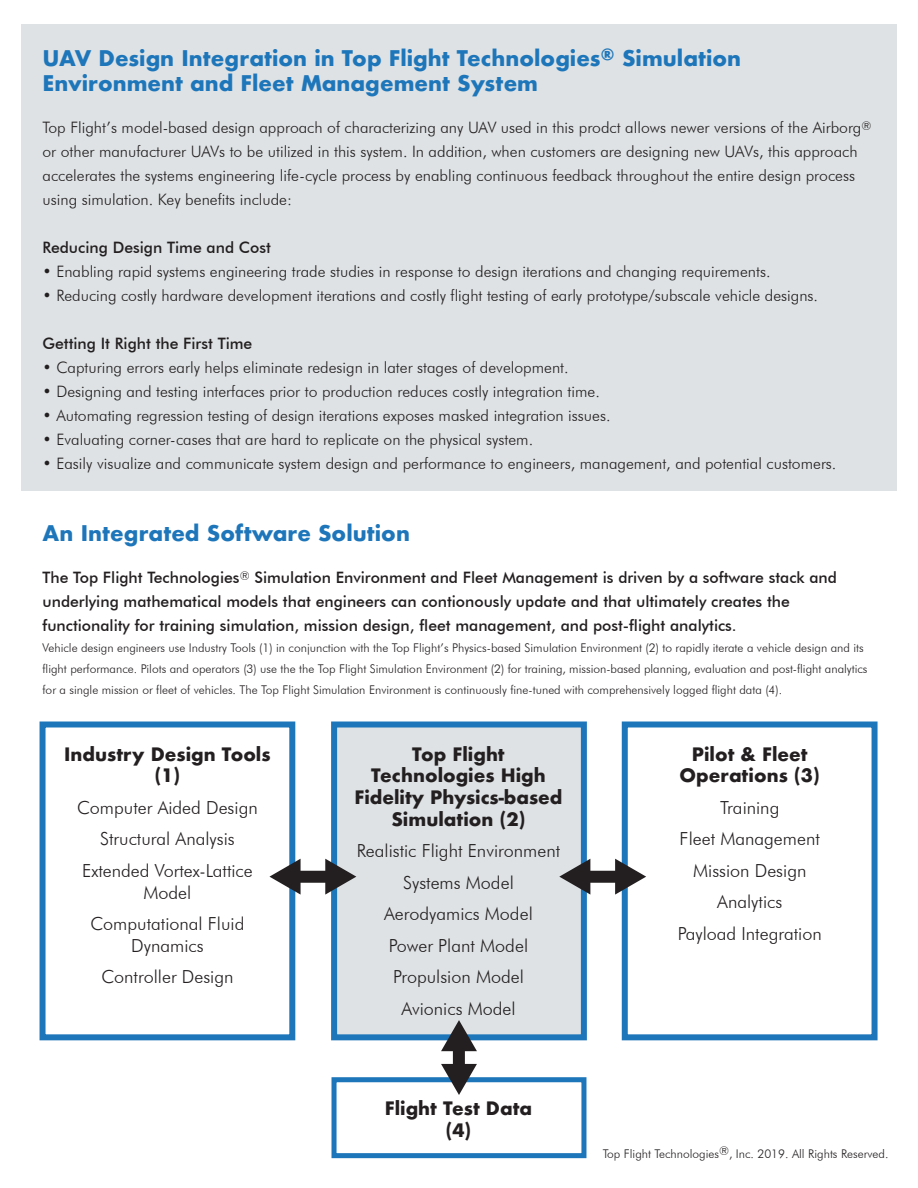
<style>
.page{position:relative;width:918px;height:1188px;background:#fff}
.page>*{position:absolute;margin:0;border:0;box-sizing:border-box;transform-origin:0 0}
.t1{font:700 21px/25.2px "Futura";color:#1e76ba}
.t2{font:300 18px/31.5px "Futura BT";color:#231f20;text-align:center}
.t3{font:700 18px/21.6px "Futura";color:#231f20;text-align:center}
.t4{font:300 15.75px/24px "Futura BT";color:#231f20}
.t5{font:500 15.75px/24px "Futura BT";color:#231f20}
.t6{font:300 12px/21px "Futura BT";color:#231f20}
</style>
<div class="page">
<div style="left:21px;top:24px;width:876px;height:466px;background:#dee2e4"></div>
<div style="left:622px;top:722px;width:256px;height:318px;border:6px solid #1e76ba"></div>
<div style="left:332px;top:1077px;width:254px;height:81px;border:5px solid #1e76ba"></div>
<div style="left:40px;top:722px;width:255px;height:318px;border:6px solid #1e76ba"></div>
<div style="left:331px;top:722px;width:256px;height:318px;background:#dee2e4;border:6px solid #1e76ba"></div>
<div style="left:585px;top:871px;width:35px;height:12px;background:#231f20"></div>
<svg style="left:559px;top:859px;width:31px;height:36px"></svg>
<svg style="left:615px;top:859px;width:31px;height:36px"></svg>
<div style="left:295px;top:871px;width:36px;height:12px;background:#231f20"></div>
<svg style="left:269px;top:859px;width:32px;height:36px"></svg>
<svg style="left:325px;top:859px;width:31px;height:36px"></svg>
<div style="left:453px;top:1046px;width:12px;height:23px;background:#231f20"></div>
<svg style="left:441px;top:1020px;width:36px;height:31px"></svg>
<svg style="left:441px;top:1064px;width:36px;height:31px"></svg>
<h1 class="t1" style="left:43px;top:45px;width:700px">UAV Design Integration in Top Flight Technologies<sup>®</sup> Simulation<br>Environment and Fleet Management System</h1>
<p class="t4" style="left:43px;top:115px;width:830px">Top Flight’s model-based design approach of characterizing any UAV used in this prodct allows newer versions of the Airborg<sup>® </sup>or other manufacturer UAVs to be utilized in this system. In addition, when customers are designing new UAVs, this approach accelerates the systems engineering life-cycle process by enabling continuous feedback throughout the entire design process using simulation. Key benefits include:</p>
<p class="t5" style="left:43px;top:235px;width:230px">Reducing Design Time and Cost</p>
<p class="t4" style="left:43px;top:259px;width:730px">• Enabling rapid systems engineering trade studies in response to design iterations and changing requirements.</p>
<p class="t4" style="left:43px;top:283px;width:777px">• Reducing costly hardware development iterations and costly flight testing of early prototype/subscale vehicle designs.</p>
<p class="t5" style="left:43px;top:331px;width:211px">Getting It Right the First Time</p>
<p class="t4" style="left:43px;top:355px;width:528px">• Capturing errors early helps eliminate redesign in later stages of development.</p>
<p class="t4" style="left:43px;top:379px;width:559px">• Designing and testing interfaces prior to production reduces costly integration time.</p>
<p class="t4" style="left:43px;top:403px;width:570px">• Automating regression testing of design iterations exposes masked integration issues.</p>
<p class="t4" style="left:43px;top:427px;width:492px">• Evaluating corner-cases that are hard to replicate on the physical system.</p>
<p class="t4" style="left:43px;top:451px;width:796px">• Easily visualize and communicate system design and performance to engineers, management, and potential customers.</p>
<h1 class="t1" style="left:43px;top:520px;width:369px">An Integrated Software Solution</h1>
<p class="t5" style="left:43px;top:565px;width:796px">The Top Flight Technologies<sup>®</sup> Simulation Environment and Fleet Management is driven by a software stack and underlying mathematical models that engineers can contionously update and that ultimately creates the functionality for training simulation, mission design, fleet management, and post-flight analytics.</p>
<p class="t6" style="left:43px;top:637px;width:827px">Vehicle design engineers use Industry Tools (1) in conjunction with the Top Flight’s Physics-based Simulation Environment (2) to rapidly iterate a vehicle design and its flight performance. Pilots and operators (3) use the the Top Flight Simulation Environment (2) for training, mission-based planning, evaluation and post-flight analytics for a single mission or fleet of vehicles. The Top Flight Simulation Environment is continuously fine-tuned with comprehensively logged flight data (4).</p>
<p class="t3" style="left:64px;top:743px;width:208px">Industry Design Tools (1)</p>
<p class="t2" style="left:77px;top:792px;width:182px">Computer Aided Design<br>Structural Analysis<br>Extended Vortex-Lattice</p>
<p class="t2" style="left:90px;top:876px;width:156px">Model<br>Computational Fluid</p>
<p class="t2" style="left:101px;top:929px;width:134px">Dynamics<br>Controller Design</p>
<p class="t3" style="left:354px;top:743px;width:210px">Top Flight<br>Technologies High<br>Fidelity Physics-based<br>Simulation (2)</p>
<p class="t2" style="left:357px;top:835px;width:205px">Realistic Flight Environment<br>Systems Model<br>Aerodyamics Model<br>Power Plant Model<br>Propulsion Model<br>Avionics Model</p>
<p class="t3" style="left:385px;top:1097px;width:149px">Flight Test Data (4)</p>
<p class="t3" style="left:680px;top:743px;width:142px">Pilot &amp; Fleet<br>Operations (3)</p>
<p class="t2" style="left:678px;top:792px;width:146px">Training<br>Fleet Management<br>Mission Design<br>Analytics<br>Payload Integration</p>
<p class="t6" style="left:603px;top:1144px;width:287px">Top Flight Technologies®, Inc. 2019. All Rights Reserved.</p>
</div>
